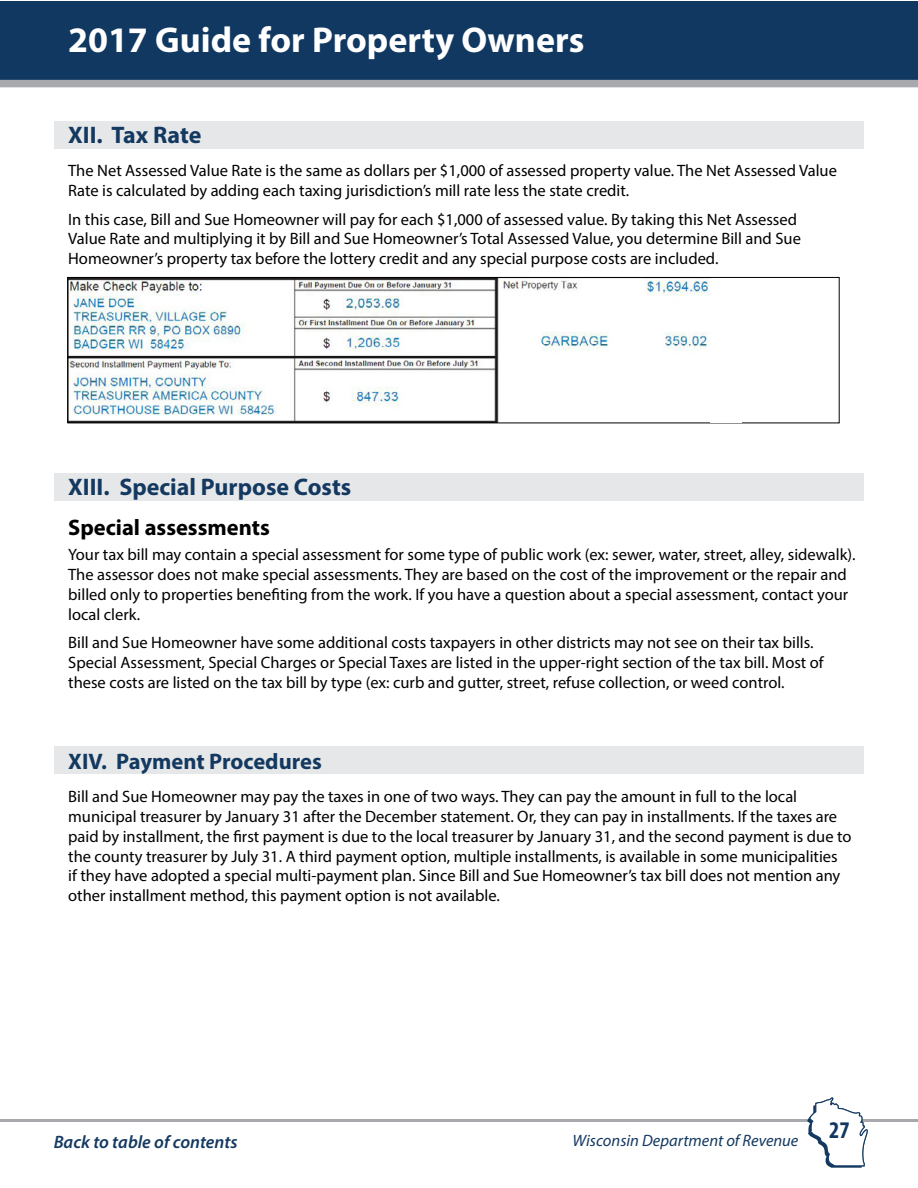
<style>
.page{position:relative;width:918px;height:1188px;background:#fff}
.page>*{position:absolute;margin:0;border:0;box-sizing:border-box;transform-origin:0 0}
.t1{font:700 36px "Myriad Pro";color:#fff}
.t2{font:700 24px "Myriad Pro";color:#143961}
.t3{font:700 condensed 24px "Myriad Pro";color:#113861}
.t4{font:700 22.5px "Myriad Pro";color:#143961}
.t5{font:700 22.5px "Myriad Pro";color:#000}
.t6{font:italic 600 18px "Myriad Pro";color:#143961}
.t7{font:16.5px/19.8px "Myriad Pro";color:#000}
.t8{font:italic 16.5px "Myriad Pro";color:#143961}
</style>
<div class="page">
<div style="left:1px;top:1px;width:917px;height:86px;background:#113861"></div>
<div style="left:0;top:80px;width:918px;height:7px;background:#a7a9ac"></div>
<hr style="left:0;top:1119px;width:918px;height:3px;background:#a7a9ac">
<svg style="left:807px;top:1097px;width:61px;height:71px"></svg>
<div style="left:54px;top:747px;width:809px;height:27px;background:#e6e7e8"></div>
<div style="left:54px;top:121px;width:809px;height:28px;background:#e6e7e8"></div>
<div style="left:54px;top:473px;width:809px;height:28px;background:#e6e7e8"></div>
<img style="left:70px;top:279px;width:640px;height:142px">
<div style="left:68px;top:277px;width:772px;height:146px;border:1px solid #000"></div>
<div style="left:710px;top:278px;width:31px;height:144px;background:#fff"></div>
<h1 class="t1" style="left:68px;top:17px;width:518px">2017 Guide for Property Owners</h1>
<h2 class="t2" style="left:68px;top:119px;width:135px">XII. Tax Rate</h2>
<p class="t7" style="left:68px;top:161px;width:770px">The Net Assessed Value Rate is the same as dollars per $1,000 of assessed property value. The Net Assessed Value<br>Rate is calculated by adding each taxing jurisdiction’s mill rate less the state credit.</p>
<p class="t7" style="left:68px;top:209px;width:734px">In this case, Bill and Sue Homeowner will pay for each $1,000 of assessed value. By taking this Net Assessed<br>Value Rate and multiplying it by Bill and Sue Homeowner’s Total Assessed Value, you determine Bill and Sue<br>Homeowner’s property tax before the lottery credit and any special purpose costs are included.</p>
<h2 class="t2" style="left:68px;top:471px;width:285px">XIII. Special Purpose Costs</h2>
<h3 class="t5" style="left:68px;top:513px;width:203px">Special assessments</h3>
<p class="t7" style="left:68px;top:545px;width:789px">Your tax bill may contain a special assessment for some type of public work (ex: sewer, water, street, alley, sidewalk).<br>The assessor does not make special assessments. They are based on the cost of the improvement or the repair and billed only to properties benefiting from the work. If you have a question about a special assessment, contact your local clerk.</p>
<p class="t7" style="left:68px;top:633px;width:757px">Bill and Sue Homeowner have some additional costs taxpayers in other districts may not see on their tax bills.<br>Special Assessment, Special Charges or Special Taxes are listed in the upper-right section of the tax bill. Most of these costs are listed on the tax bill by type (ex: curb and gutter, street, refuse collection, or weed control.</p>
<h3 class="t4" style="left:68px;top:747px;width:255px">XIV. Payment Procedures</h3>
<p class="t7" style="left:68px;top:786px;width:785px">Bill and Sue Homeowner may pay the taxes in one of two ways. They can pay the amount in full to the local municipal treasurer by January 31 after the December statement. Or, they can pay in installments. If the taxes are paid by installment, the first payment is due to the local treasurer by January 31, and the second payment is due to the county treasurer by July 31. A third payment option, multiple installments, is available in some municipalities<br>if they have adopted a special multi-payment plan. Since Bill and Sue Homeowner’s tax bill does not mention any other installment method, this payment option is not available.</p>
<p class="t6" style="left:54px;top:1130px;width:185px">Back to table of contents</p>
<p class="t8" style="left:573px;top:1130px;width:227px">Wisconsin Department of Revenue</p>
<h2 class="t3" style="left:829px;top:1115px;width:22px">27</h2>
</div>
